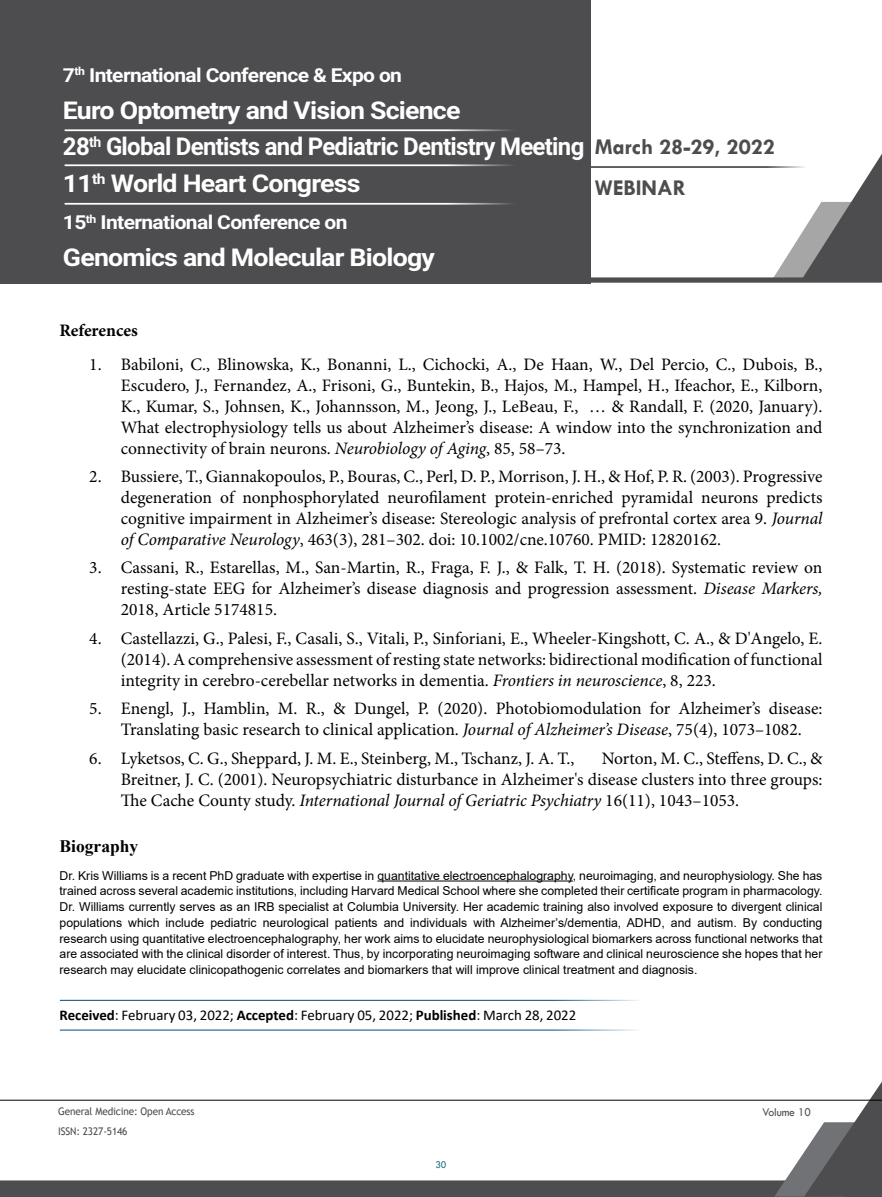
<style>
.page{position:relative;width:882px;height:1197px;background:#fff}
.page>*{position:absolute;margin:0;border:0;box-sizing:border-box;transform-origin:0 0}
.t1{font:700 24.5px/36.8px "Roboto";letter-spacing:-.03em;color:#fff;scale:1.09 1}
.t2{font:700 22.75px "Tw Cen";color:#4d4d4f}
.t3{font:700 19.25px "Roboto";letter-spacing:-.03em;color:#fff;scale:1.09 1}
.t4{font:17.5px/21px "Minion Pro";color:#000;text-align:justify}
.t5{font:700 17.5px "Minion Pro";letter-spacing:-.005em;color:#000}
.t6{font:700 17.5px "Times New Roman";color:#000}
.t7{font:14.88px "Calibri";color:#000}
.t8{font:12.25px/15.8px "Arial";color:#000;text-align:justify}
.t9{font:12.25px "Tw Cen";letter-spacing:-.01em;color:#4d4d4f;scale:.95 1}
.t10{font:10.5px "Trebuchet MS";letter-spacing:-.01em;color:#4d4d4f;scale:.95 1}
.t11{font:10.5px "Tw Cen";color:#15697e;scale:.95 1}
.s1{font-family:"Tw Cen";font-size:22.75px;color:#4d4d4f}
.s2{font-style:italic}
.s3{font-weight:700}
</style>
<div class="page">
<svg style="left:0;top:1081px;width:882px;height:116px"></svg>
<hr style="left:0;top:1100px;width:882px;height:1px;background:#000">
<div style="left:0;top:0;width:590px;height:283px;background:#4d4d4f"></div>
<svg style="left:64px;top:153px;width:818px;height:130px"></svg>
<hr style="left:65px;top:129px;width:477px;height:2px;background:#fff">
<hr style="left:65px;top:203px;width:477px;height:2px;background:#fff">
<hr style="left:65px;top:164px;width:477px;height:2px;background:#fff">
<hr style="left:377px;top:881px;width:196px;height:1px;background:#000">
<hr style="left:60px;top:1000px;width:618px;height:1px;background:#004b84">
<hr style="left:60px;top:1030px;width:618px;height:1px;background:#004b84">
<p class="t3" style="left:63px;top:62px;width:313px">7<sup>th</sup> International Conference &amp; Expo on</p>
<h1 class="t1" style="left:63px;top:91px;width:655px">Euro Optometry and Vision Science<br>28<sup>th</sup> Global Dentists and Pediatric Dentistry Meeting <span class="s1">March 28-29, 2022<br></span>11<sup>th</sup> World Heart Congress</h1>
<p class="t3" style="left:63px;top:209px;width:263px">15<sup>th</sup> International Conference on</p>
<h1 class="t1" style="left:63px;top:238px;width:343px">Genomics and Molecular Biology</h1>
<h2 class="t2" style="left:595px;top:174px;width:93px">WEBINAR</h2>
<p class="t5" style="left:60px;top:318px;width:80px">References</p>
<p class="t4" style="left:121px;top:354px;width:703px;text-indent:-31px">1. Babiloni, C., Blinowska, K., Bonanni, L., Cichocki, A., De Haan, W., Del Percio, C., Dubois, B., Escudero, J., Fernandez, A., Frisoni, G., Buntekin, B., Hajos, M., Hampel, H., Ifeachor, E., Kilborn, K., Kumar, S., Johnsen, K., Johannsson, M., Jeong, J., LeBeau, F., … &amp; Randall, F. (2020, January).<br>What electrophysiology tells us about Alzheimer’s disease: A window into the synchronization and connectivity of brain neurons. <span class="s2">Neurobiology of Aging</span>, 85, 58–73.</p>
<p class="t4" style="left:121px;top:466px;width:703px;text-indent:-32px">2. Bussiere, T., Giannakopoulos, P., Bouras, C., Perl, D. P., Morrison, J. H., &amp; Hof, P. R. (2003). Progressive degeneration of nonphosphorylated neurofilament protein-enriched pyramidal neurons predicts cognitive impairment in Alzheimer’s disease: Stereologic analysis of prefrontal cortex area 9. <span class="s2">Journal of Comparative Neurology</span>, 463(3), 281–302. doi: 10.1002/cne.10760. PMID: 12820162.</p>
<p class="t4" style="left:121px;top:557px;width:703px;text-indent:-32px">3. Cassani, R., Estarellas, M., San-Martin, R., Fraga, F. J., &amp; Falk, T. H. (2018). Systematic review on resting-state EEG for Alzheimer’s disease diagnosis and progression assessment. <span class="s2">Disease Markers, </span>2018, Article 5174815.</p>
<p class="t4" style="left:121px;top:628px;width:703px;text-indent:-32px">4. Castellazzi, G., Palesi, F., Casali, S., Vitali, P., Sinforiani, E., Wheeler-Kingshott, C. A., &amp; D'Angelo, E. (2014). A comprehensive assessment of resting state networks: bidirectional modification of functional integrity in cerebro-cerebellar networks in dementia. <span class="s2">Frontiers in neuroscience</span>, 8, 223.</p>
<p class="t4" style="left:121px;top:698px;width:703px;text-indent:-32px">5. Enengl, J., Hamblin, M. R., &amp; Dungel, P. (2020). Photobiomodulation for Alzheimer’s disease:<br>Translating basic research to clinical application. <span class="s2">Journal of Alzheimer’s Disease</span>, 75(4), 1073–1082.</p>
<p class="t4" style="left:89px;top:748px;width:487px">6. Lyketsos, C. G., Sheppard, J. M. E., Steinberg, M., Tschanz, J. A. T.,</p>
<p class="t4" style="left:121px;top:748px;width:703px;text-indent:481px">Norton, M. C., Steffens, D. C., &amp; Breitner, J. C. (2001). Neuropsychiatric disturbance in Alzheimer's disease clusters into three groups:<br>The Cache County study. <span class="s2">International Journal of Geriatric Psychiatry</span> 16(11), 1043–1053.</p>
<p class="t6" style="left:60px;top:833px;width:80px">Biography</p>
<p class="t8" style="left:60px;top:867px;width:764px">Dr. Kris Williams is a recent PhD graduate with expertise in quantitative electroencephalography, neuroimaging, and neurophysiology. She has trained across several academic institutions, including Harvard Medical School where she completed their certificate program in pharmacology.<br>Dr. Williams currently serves as an IRB specialist at Columbia University. Her academic training also involved exposure to divergent clinical populations which include pediatric neurological patients and individuals with Alzheimer’s/dementia, ADHD, and autism. By conducting research using quantitative electroencephalography, her work aims to elucidate neurophysiological biomarkers across functional networks that are associated with the clinical disorder of interest. Thus, by incorporating neuroimaging software and clinical neuroscience she hopes that her research may elucidate clinicopathogenic correlates and biomarkers that will improve clinical treatment and diagnosis.</p>
<p class="t7" style="left:60px;top:1005px;width:518px"><span class="s3">Received</span>: February 03, 2022; <span class="s3">Accepted</span>: February 05, 2022; <span class="s3">Published</span>: March 28, 2022</p>
<p class="t10" style="left:58px;top:1105px;width:145px">General Medicine: Open Access</p>
<p class="t9" style="left:762px;top:1104px;width:53px">Volume 10</p>
<p class="t10" style="left:58px;top:1125px;width:75px">ISSN: 2327-5146</p>
<p class="t11" style="left:436px;top:1159px;width:13px">30</p>
</div>
